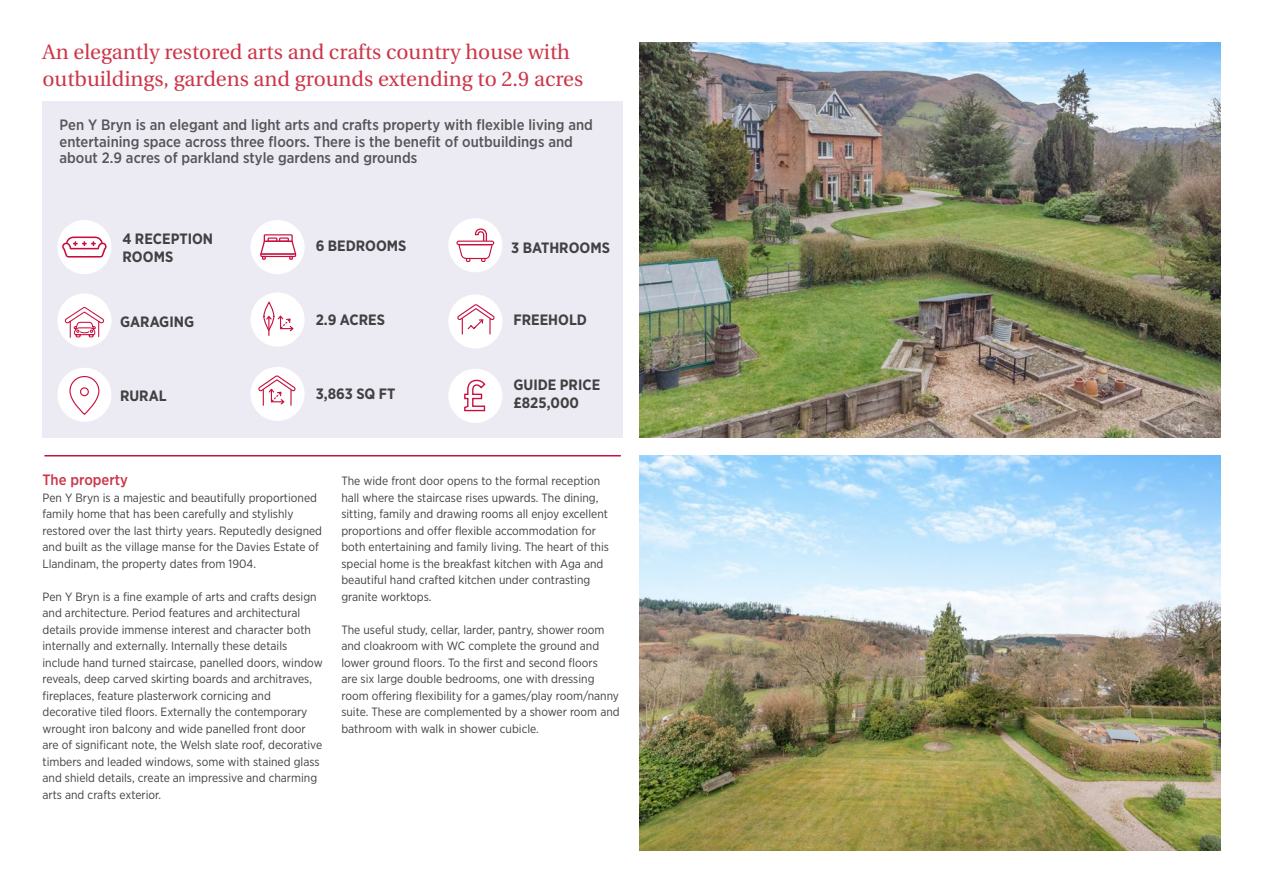
<style>
.page{position:relative;width:1263px;height:893px;background:#fff}
.page>*{position:absolute;margin:0;border:0;box-sizing:border-box;transform-origin:0 0}
.t1{font:21px/27px "Utopia";color:#cd364a}
.t2{font:500 15px/16.5px "Gotham Narrow";color:#565659}
.t3{font:700 15px/18px "Gotham Narrow";color:#414042}
.t4{font:500 15px "Gotham Narrow";color:#cd364a}
.t5{font:12px/16.5px "Gotham Narrow";color:#414042}
</style>
<div class="page">
<div style="left:43px;top:101px;width:580px;height:337px;background:#ecebf3"></div>
<img style="left:640px;top:43px;width:580px;height:395px">
<img style="left:640px;top:455px;width:580px;height:395px">
<hr style="left:44px;top:455px;width:577px;height:1px;background:#c80f3f">
<div style="left:57px;top:293px;width:54px;height:54px;background:#fff;border-radius:50%"></div>
<svg style="left:64px;top:307px;width:40px;height:31px"></svg>
<div style="left:57px;top:368px;width:54px;height:54px;background:#fff;border-radius:50%"></div>
<svg style="left:80px;top:387px;width:9px;height:9px"></svg>
<div style="left:69px;top:376px;width:30px;height:39px;border:1px solid #c80f3f;border-radius:14px"></div>
<div style="left:448px;top:218px;width:54px;height:54px;background:#fff;border-radius:50%"></div>
<svg style="left:456px;top:228px;width:38px;height:34px"></svg>
<div style="left:448px;top:294px;width:54px;height:55px;background:#fff;border-radius:50%"></div>
<svg style="left:457px;top:304px;width:38px;height:31px"></svg>
<div style="left:448px;top:369px;width:54px;height:54px;background:#fff;border-radius:50%"></div>
<svg style="left:464px;top:379px;width:22px;height:33px"></svg>
<div style="left:250px;top:292px;width:55px;height:55px;background:#fff;border-radius:50%"></div>
<svg style="left:278px;top:316px;width:15px;height:15px"></svg>
<div style="left:263px;top:302px;width:11px;height:29px;border:1px solid #c80f3f;border-radius:50%"></div>
<svg style="left:266px;top:316px;width:6px;height:20px"></svg>
<div style="left:250px;top:367px;width:55px;height:54px;background:#fff;border-radius:50%"></div>
<svg style="left:258px;top:375px;width:38px;height:31px"></svg>
<div style="left:250px;top:220px;width:55px;height:54px;background:#fff;border-radius:50%"></div>
<svg style="left:260px;top:234px;width:36px;height:26px"></svg>
<div style="left:57px;top:220px;width:54px;height:54px;background:#fff;border-radius:50%"></div>
<svg style="left:62px;top:237px;width:45px;height:21px"></svg>
<h1 class="t1" style="left:43px;top:39px;width:542px">An elegantly restored arts and crafts country house with outbuildings, gardens and grounds extending to 2.9 acres</h1>
<p class="t2" style="left:59px;top:117px;width:535px">Pen Y Bryn is an elegant and light arts and crafts property with flexible living and entertaining space across three floors. There is the benefit of outbuildings and about 2.9 acres of parkland style gardens and grounds</p>
<p class="t3" style="left:123px;top:230px;width:92px">4 RECEPTION<br>ROOMS</p>
<p class="t3" style="left:511px;top:239px;width:100px">3 BATHROOMS</p>
<p class="t3" style="left:316px;top:237px;width:92px">6 BEDROOMS</p>
<p class="t3" style="left:120px;top:312px;width:76px">GARAGING</p>
<p class="t3" style="left:120px;top:387px;width:48px">RURAL</p>
<p class="t3" style="left:316px;top:310px;width:71px">2.9 ACRES</p>
<p class="t3" style="left:316px;top:385px;width:81px">3,863 SQ FT</p>
<p class="t3" style="left:513px;top:310px;width:75px">FREEHOLD</p>
<p class="t3" style="left:513px;top:376px;width:88px">GUIDE PRICE £825,000</p>
<p class="t4" style="left:43px;top:470px;width:87px">The property</p>
<p class="t5" style="left:43px;top:489px;width:281px">Pen Y Bryn is a majestic and beautifully proportioned family home that has been carefully and stylishly restored over the last thirty years. Reputedly designed and built as the village manse for the Davies Estate of Llandinam, the property dates from 1904.</p>
<p class="t5" style="left:43px;top:588px;width:282px">Pen Y Bryn is a fine example of arts and crafts design and architecture. Period features and architectural details provide immense interest and character both internally and externally. Internally these details include hand turned staircase, panelled doors, window reveals, deep carved skirting boards and architraves, fireplaces, feature plasterwork cornicing and decorative tiled floors. Externally the contemporary wrought iron balcony and wide panelled front door are of significant note, the Welsh slate roof, decorative timbers and leaded windows, some with stained glass and shield details, create an impressive and charming arts and crafts exterior.</p>
<p class="t5" style="left:341px;top:472px;width:269px">The wide front door opens to the formal reception hall where the staircase rises upwards. The dining, sitting, family and drawing rooms all enjoy excellent proportions and offer flexible accommodation for both entertaining and family living. The heart of this special home is the breakfast kitchen with Aga and beautiful hand crafted kitchen under contrasting granite worktops.</p>
<p class="t5" style="left:341px;top:621px;width:280px">The useful study, cellar, larder, pantry, shower room and cloakroom with WC complete the ground and lower ground floors. To the first and second floors<br>are six large double bedrooms, one with dressing room offering flexibility for a games/play room/nanny suite. These are complemented by a shower room and bathroom with walk in shower cubicle.</p>
</div>
